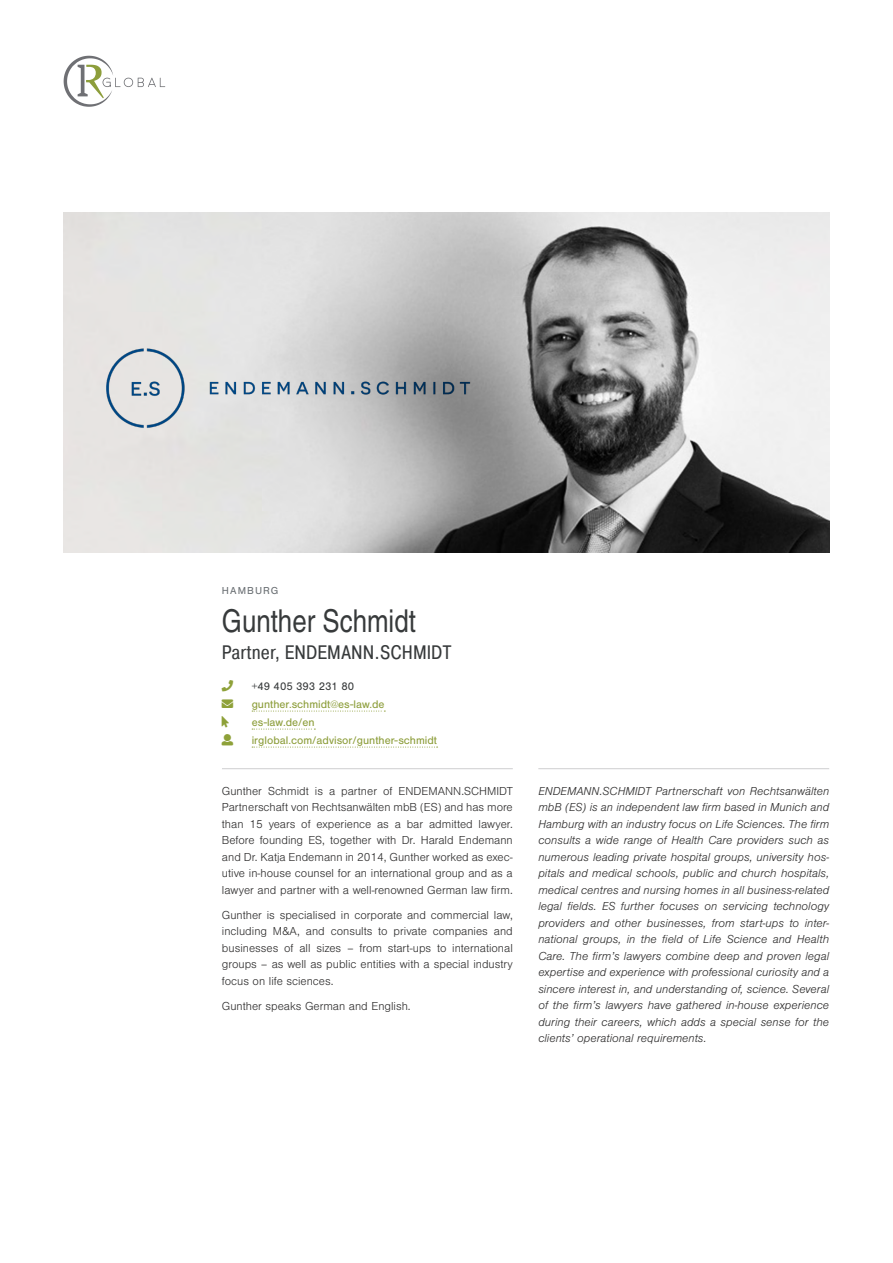
<style>
.page{position:relative;width:893px;height:1263px;background:#fff}
.page>*{position:absolute;margin:0;border:0;box-sizing:border-box;transform-origin:0 0}
.t1{font:31.5px "Nimbus San Con L";color:#373a3b}
.t2{font:19.5px "Pragmatica Cond";color:#373a3b}
.t3{font:italic 300 12px/16.5px "Nimbus San";color:#302f2f;text-align:justify}
.t4{font:300 12px/16.5px "Nimbus San";color:#302f2f;text-align:justify}
.t5{font:11.4px/18px "Nimbus San";color:#8d9e3b}
.t6{font:11.4px "Nimbus San";color:#373a3b}
.t7{font:10.5px "Nimbus San";letter-spacing:.1em;color:#6b7074}
.s1{color:#8ea139}
</style>
<div class="page">
<img style="left:64px;top:213px;width:765px;height:340px">
<svg style="left:252px;top:711px;width:133px;height:1px"></svg>
<svg style="left:252px;top:729px;width:63px;height:1px"></svg>
<svg style="left:252px;top:747px;width:186px;height:1px"></svg>
<hr style="left:222px;top:768px;width:291px;height:1px;background:#cfced0">
<hr style="left:538px;top:768px;width:291px;height:1px;background:#cfced0">
<img style="left:94px;top:333px;width:381px;height:109px">
<svg style="left:64px;top:56px;width:101px;height:51px"></svg>
<p class="t7" style="left:222px;top:585px;width:58px">HAMBURG</p>
<h1 class="t1" style="left:222px;top:598px;width:195px">Gunther Schmidt</h1>
<h2 class="t2" style="left:222px;top:640px;width:231px">Partner, ENDEMANN.SCHMIDT</h2>
<p class="t6" style="left:252px;top:680px;width:104px">+49 405 393 231 80</p>
<p class="t5" style="left:252px;top:695px;width:187px;text-indent:-30px"><span class="s1">→</span> gunther.schmidt@es-law.de es-law.de/en irglobal.com/advisor/gunther-schmidt</p>
<p class="t4" style="left:222px;top:783px;width:292px">Gunther Schmidt is a partner of ENDEMANN.SCHMIDT Partnerschaft von Rechtsanwälten mbB (ES) and has more than 15 years of experience as a bar admitted lawyer.<br>Before founding ES, together with Dr. Harald Endemann and Dr. Katja Endemann in 2014, Gunther worked as exec&shy;utive in-house counsel for an international group and as a lawyer and partner with a well-renowned German law firm.</p>
<p class="t4" style="left:222px;top:907px;width:292px">Gunther is specialised in corporate and commercial law, including M&amp;A, and consults to private companies and businesses of all sizes – from start-ups to international groups – as well as public entities with a special industry focus on life sciences.</p>
<p class="t4" style="left:222px;top:998px;width:190px">Gunther speaks German and English.</p>
<p class="t3" style="left:538px;top:783px;width:292px">ENDEMANN.SCHMIDT Partnerschaft von Rechtsanwälten mbB (ES) is an independent law firm based in Munich and Hamburg with an industry focus on Life Sciences. The firm consults a wide range of Health Care providers such as numerous leading private hospital groups, university hos&shy;pitals and medical schools, public and church hospitals, medical centres and nursing homes in all business-related legal fields. ES further focuses on servicing technology providers and other businesses, from start-ups to inter&shy;national groups, in the field of Life Science and Health Care. The firm’s lawyers combine deep and proven legal expertise and experience with professional curiosity and a sincere interest in, and understanding of, science. Several of the firm’s lawyers have gathered in-house experience during their careers, which adds a special sense for the clients’ operational requirements.</p>
</div>
